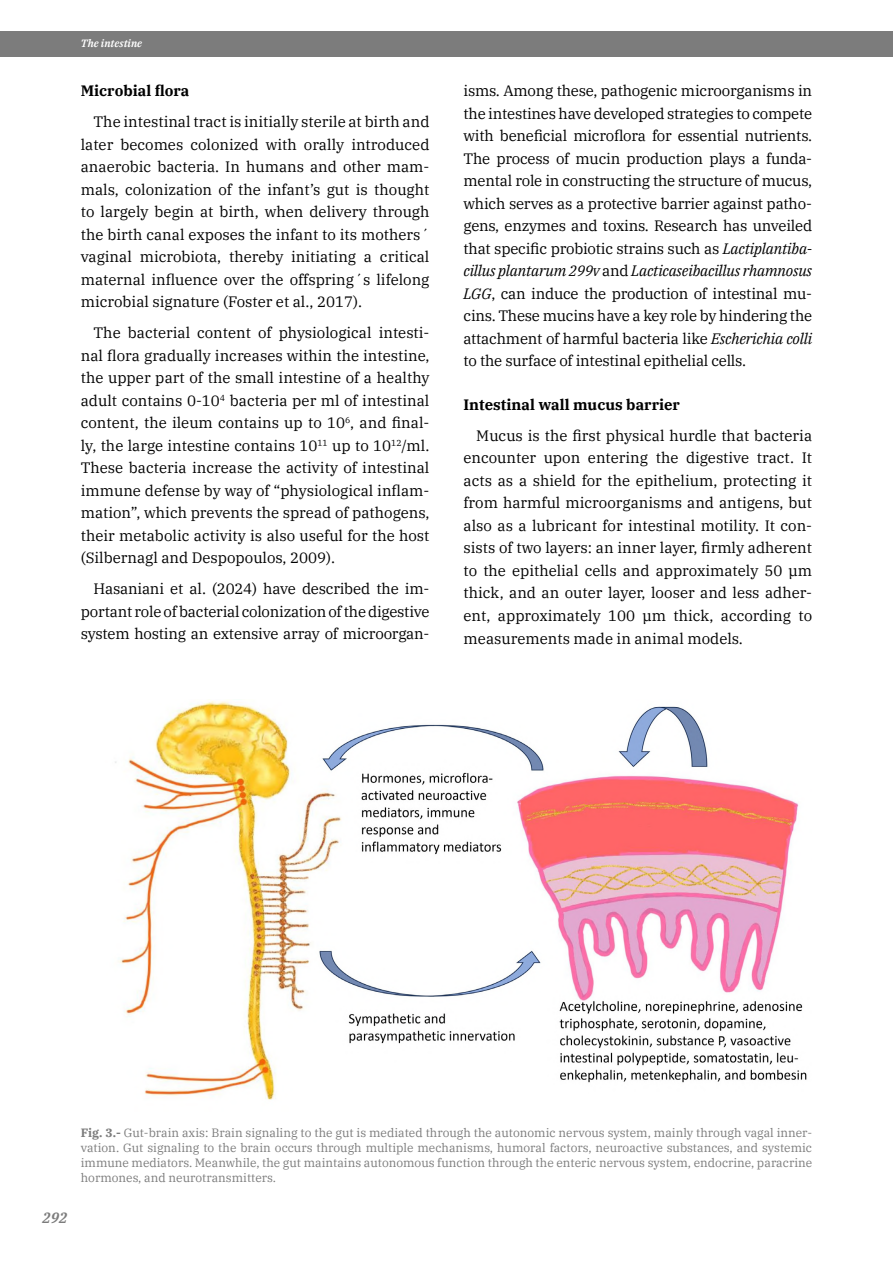
<style>
.page{position:relative;width:893px;height:1263px;background:#fff}
.page>*{position:absolute;margin:0;border:0;box-sizing:border-box;transform-origin:0 0}
.t1{font:15px/22.5px "IBM Plex Serif";color:#000;text-align:justify}
.t2{font:700 15px "IBM Plex Serif";color:#000}
.t3{font:italic 600 15px "IBM Plex Serif";color:#7c7c7c}
.t4{font:12px/15px "IBM Plex Serif";color:#7c7c7c;text-align:justify}
.t5{font:italic 600 10.5px "IBM Plex Serif";color:#fff}
.s1{font-style:italic}
.s2{font-weight:700}
</style>
<div class="page">
<div style="left:0;top:31px;width:893px;height:25px;background:#7c7c7c"></div>
<img style="left:115px;top:701px;width:692px;height:399px">
<p class="t5" style="left:81px;top:35px;width:63px">The intestine</p>
<p class="t2" style="left:81px;top:79px;width:110px">Microbial flora</p>
<p class="t1" style="left:81px;top:109px;width:350px;text-indent:13px">The intestinal tract is initially sterile at birth and later becomes colonized with orally introduced anaerobic bacteria. In humans and other mam&shy;mals, colonization of the infant’s gut is thought to largely begin at birth, when delivery through the birth canal exposes the infant to its mothers´ vaginal microbiota, thereby initiating a critical maternal influence over the offspring´s lifelong microbial signature (Foster et al., 2017).</p>
<p class="t1" style="left:81px;top:320px;width:350px;text-indent:13px">The bacterial content of physiological intesti&shy;nal flora gradually increases within the intestine, the upper part of the small intestine of a healthy adult contains 0-10<sup>4</sup> bacteria per ml of intestinal content, the ileum contains up to 10<sup>6</sup>, and final&shy;ly, the large intestine contains 10<sup>11</sup> up to 10<sup>12</sup>/ml.<br>These bacteria increase the activity of intestinal immune defense by way of “physiological inflam&shy;mation”, which prevents the spread of pathogens, their metabolic activity is also useful for the host (Silbernagl and Despopoulos, 2009).</p>
<p class="t1" style="left:81px;top:576px;width:350px;text-indent:13px">Hasaniani et al. (2024) have described the im&shy;portant role of bacterial colonization of the digestive system hosting an extensive array of microorgan-</p>
<p class="t1" style="left:463px;top:78px;width:350px">isms. Among these, pathogenic microorganisms in the intestines have developed strategies to compete with beneficial microflora for essential nutrients.<br>The process of mucin production plays a funda&shy;mental role in constructing the structure of mucus, which serves as a protective barrier against patho&shy;gens, enzymes and toxins. Research has unveiled that specific probiotic strains such as <span class="s1">Lactiplantiba&shy;cillus plantarum 299v</span> and <span class="s1">Lacticaseibacillus rhamnosus LGG</span>, can induce the production of intestinal mu&shy;cins. These mucins have a key role by hindering the attachment of harmful bacteria like <span class="s1">Escherichia colli </span>to the surface of intestinal epithelial cells.</p>
<p class="t2" style="left:463px;top:393px;width:218px">Intestinal wall mucus barrier</p>
<p class="t1" style="left:463px;top:423px;width:350px;text-indent:13px">Mucus is the first physical hurdle that bacteria encounter upon entering the digestive tract. It acts as a shield for the epithelium, protecting it from harmful microorganisms and antigens, but also as a lubricant for intestinal motility. It con&shy;sists of two layers: an inner layer, firmly adherent to the epithelial cells and approximately 50 µm thick, and an outer layer, looser and less adher&shy;ent, approximately 100 µm thick, according to measurements made in animal models.</p>
<p class="t3" style="left:43px;top:1206px;width:26px">292</p>
<p class="t4" style="left:81px;top:1124px;width:733px"><span class="s2">Fig. 3.-</span> Gut-brain axis: Brain signaling to the gut is mediated through the autonomic nervous system, mainly through vagal inner&shy;vation. Gut signaling to the brain occurs through multiple mechanisms, humoral factors, neuroactive substances, and systemic immune mediators. Meanwhile, the gut maintains autonomous function through the enteric nervous system, endocrine, paracrine hormones, and neurotransmitters.</p>
</div>
